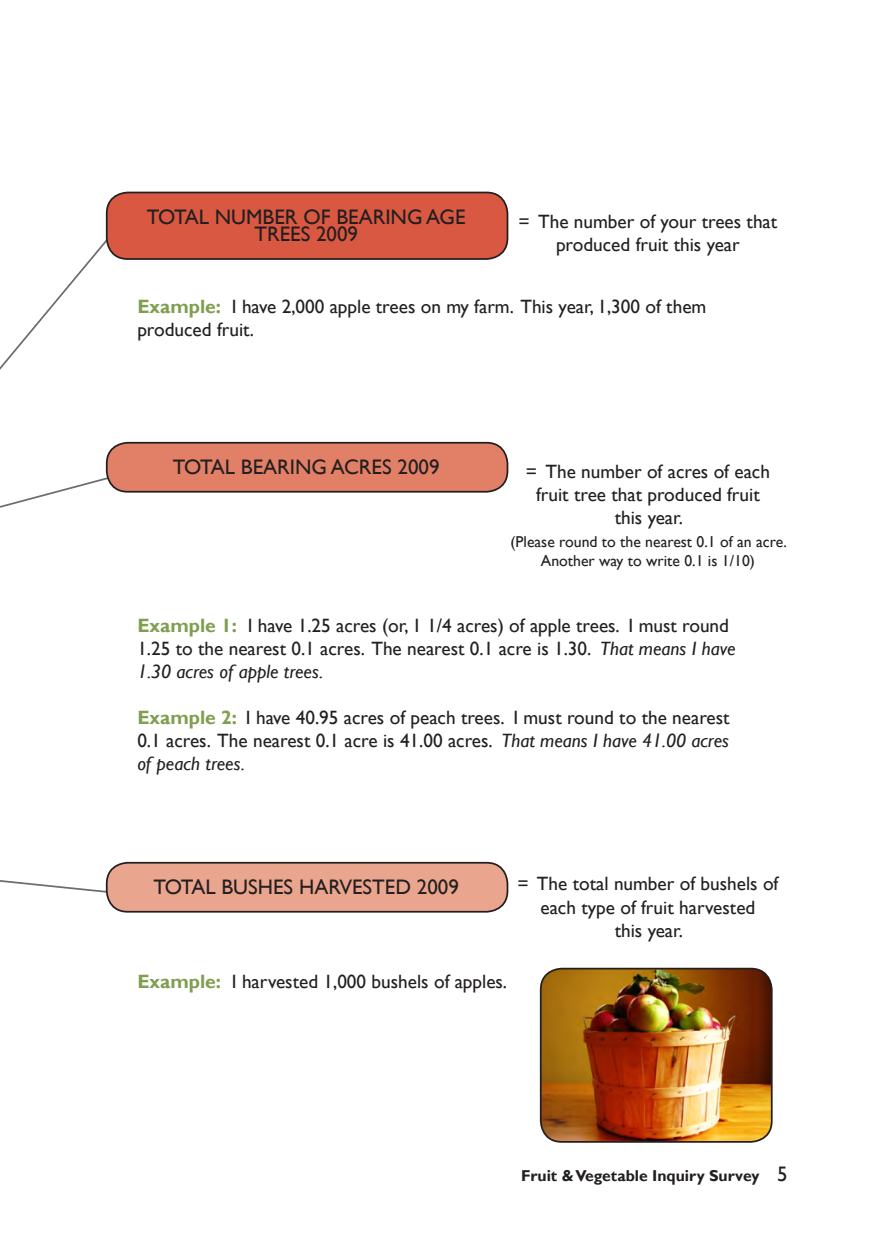
<style>
.page{position:relative;width:882px;height:1260px;background:#fff}
.page>*{position:absolute;margin:0;border:0;box-sizing:border-box;transform-origin:0 0}
.table_heading{font:21px/17.5px "Gill Sans";color:#231f20;text-align:center}
.t1{font:19.25px/23.1px "Gill Sans";color:#231f20;text-align:center}
.t2{font:15.75px/18.9px "Gill Sans";color:#231f20;text-align:center}
.t3{font:700 15.75px "Gill Sans";color:#231f20}
.s1{font-weight:700;color:#809e4f}
.s2{font-style:italic}
.s3{font-weight:400;font-size:21px}
</style>
<div class="page">
<svg style="left:0;top:234px;width:128px;height:274px"></svg>
<svg style="left:0;top:868px;width:112px;height:25px"></svg>
<div style="left:107px;top:192px;width:400px;height:67px;background:#d95842;border-radius:21px"></div>
<div style="left:106px;top:192px;width:402px;height:68px;border:2px solid #231f20;border-radius:21px"></div>
<div style="left:107px;top:863px;width:400px;height:49px;background:#eaa58e;border-radius:21px"></div>
<div style="left:106px;top:862px;width:402px;height:51px;border:2px solid #231f20;border-radius:21px"></div>
<div style="left:107px;top:443px;width:400px;height:49px;background:#e18066;border-radius:21px"></div>
<div style="left:106px;top:442px;width:402px;height:51px;border:2px solid #231f20;border-radius:21px"></div>
<img style="left:541px;top:969px;width:229px;height:173px">
<div style="left:540px;top:968px;width:233px;height:175px;border:2px solid #231f20;border-radius:21px"></div>
<p class="table_heading" style="left:147px;top:208px;width:320px">TOTAL NUMBER OF BEARING AGE<br>TREES 2009</p>
<p class="t1" style="left:519px;top:210px;width:260px">= The number of your trees that produced fruit this year</p>
<p class="t1" style="left:137px;top:296px;width:571px"><span class="s1">Example:</span> I have 2,000 apple trees on my farm. This year, 1,300 of them</p>
<p class="t1" style="left:137px;top:319px;width:118px">produced fruit.</p>
<p class="table_heading" style="left:173px;top:458px;width:268px">TOTAL BEARING ACRES 2009</p>
<p class="t1" style="left:526px;top:460px;width:246px">= The number of acres of each fruit tree that produced fruit</p>
<p class="t1" style="left:615px;top:506px;width:70px">this year.</p>
<p class="t2" style="left:510px;top:533px;width:278px">(Please round to the nearest 0.1 of an acre.<br>Another way to write 0.1 is 1/10)</p>
<p class="t1" style="left:137px;top:614px;width:600px;text-align:left"><span class="s1">Example 1:</span> I have 1.25 acres (or, 1 1/4 acres) of apple trees. I must round<br>1.25 to the nearest 0.1 acres. The nearest 0.1 acre is 1.30. <span class="s2">That means I have<br>1.30 acres of apple trees.</span></p>
<p class="t1" style="left:137px;top:707px;width:594px;text-align:justify"><span class="s1">Example 2:</span> I have 40.95 acres of peach trees. I must round to the nearest 0.1 acres. The nearest 0.1 acre is 41.00 acres. <span class="s2">That means I have 41.00 acres of peach trees.</span></p>
<p class="table_heading" style="left:154px;top:878px;width:307px">TOTAL BUSHES HARVESTED 2009</p>
<p class="t1" style="left:517px;top:873px;width:263px">= The total number of bushels of each type of fruit harvested</p>
<p class="t1" style="left:615px;top:919px;width:70px">this year.</p>
<p class="t1" style="left:137px;top:970px;width:371px"><span class="s1">Example:</span> I harvested 1,000 bushels of apples.</p>
<p class="t3" style="left:521px;top:1166px;width:268px">Fruit &amp; Vegetable Inquiry Survey <span class="s3">5</span></p>
</div>
